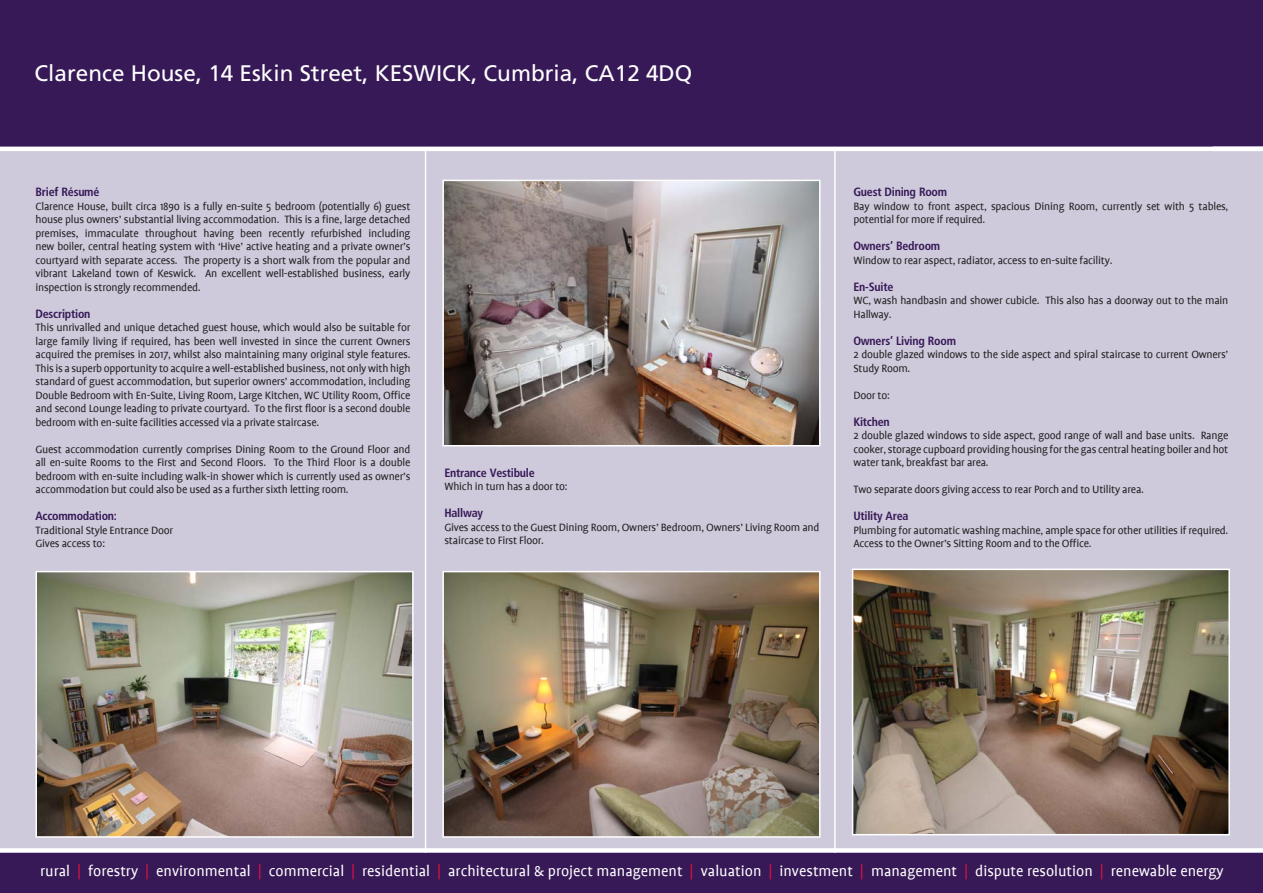
<style>
.page{position:relative;width:1263px;height:893px;background:#fff}
.page>*{position:absolute;margin:0;border:0;box-sizing:border-box;transform-origin:0 0}
.t1{font:22.5px "Frutiger";color:#fff}
.t2{font:16.5px "Profile";color:#fff}
.t3{font:12px/13.5px "Profile";letter-spacing:-.02em;color:#231f20}
.t4{font:700 condensed 12px "Frutiger";letter-spacing:-.02em;color:#371957}
.s1{color:#d7123e}
</style>
<div class="page">
<div style="left:0;top:147px;width:1263px;height:706px;background:#cec9db"></div>
<div style="left:0;top:0;width:1263px;height:149px;background:#371957"></div>
<div style="left:0;top:850px;width:1263px;height:43px;background:#371957"></div>
<hr style="left:425px;top:151px;width:1px;height:702px;background:#fff">
<hr style="left:834px;top:151px;width:2px;height:702px;background:#fff">
<div style="left:0;top:848px;width:1263px;height:5px;background:#fff"></div>
<hr style="left:0;top:147px;width:1263px;height:4px;background:#fff">
<img style="left:445px;top:574px;width:372px;height:261px">
<div style="left:442px;top:571px;width:378px;height:267px;border:2px solid #fff"></div>
<img style="left:855px;top:572px;width:372px;height:260px">
<div style="left:852px;top:569px;width:378px;height:266px;border:2px solid #fff"></div>
<img style="left:38px;top:574px;width:373px;height:261px">
<div style="left:35px;top:571px;width:379px;height:267px;border:2px solid #fff"></div>
<img style="left:445px;top:183px;width:372px;height:260px">
<div style="left:442px;top:180px;width:378px;height:266px;border:2px solid #fff"></div>
<h1 class="t1" style="left:35px;top:60px;width:659px">Clarence House, 14 Eskin Street, KESWICK, Cumbria, CA12 4DQ</h1>
<p class="t4" style="left:35px;top:185px;width:65px">Brief Résumé</p>
<p class="t3" style="left:35px;top:199px;width:376px;text-align:justify">Clarence House, built circa 1890 is a fully en-suite 5 bedroom (potentially 6) guest house plus owners’ substantial living accommodation. This is a fine, large detached premises, immaculate throughout having been recently refurbished including new boiler, central heating system with ‘Hive’ active heating and a private owner’s courtyard with separate access. The property is a short walk from the popular and vibrant Lakeland town of Keswick. An excellent well-established business, early inspection is strongly recommended.</p>
<p class="t4" style="left:35px;top:306px;width:56px">Description</p>
<p class="t3" style="left:35px;top:321px;width:376px;text-align:justify">This unrivalled and unique detached guest house, which would also be suitable for large family living if required, has been well invested in since the current Owners acquired the premises in 2017, whilst also maintaining many original style features.<br>This is a superb opportunity to acquire a well-established business, not only with high standard of guest accommodation, but superior owners’ accommodation, including Double Bedroom with En-Suite, Living Room, Large Kitchen, WC Utility Room, Office and second Lounge leading to private courtyard. To the first floor is a second double bedroom with en-suite facilities accessed via a private staircase.</p>
<p class="t3" style="left:35px;top:442px;width:376px;text-align:justify">Guest accommodation currently comprises Dining Room to the Ground Floor and all en-suite Rooms to the First and Second Floors. To the Third Floor is a double bedroom with en-suite including walk-in shower which is currently used as owner’s accommodation but could also be used as a further sixth letting room.</p>
<p class="t4" style="left:35px;top:509px;width:83px">Accommodation:</p>
<p class="t3" style="left:35px;top:523px;width:139px">Traditional Style Entrance Door<br>Gives access to:</p>
<p class="t4" style="left:444px;top:465px;width:92px">Entrance Vestibule</p>
<p class="t3" style="left:444px;top:480px;width:125px">Which in turn has a door to:</p>
<p class="t4" style="left:444px;top:506px;width:40px">Hallway</p>
<p class="t3" style="left:444px;top:520px;width:376px">Gives access to the Guest Dining Room, Owners’ Bedroom, Owners’ Living Room and staircase to First Floor.</p>
<p class="t4" style="left:853px;top:185px;width:95px">Guest Dining Room</p>
<p class="t3" style="left:853px;top:199px;width:376px">Bay window to front aspect, spacious Dining Room, currently set with 5 tables, potential for more if required.</p>
<p class="t4" style="left:853px;top:239px;width:88px">Owners’ Bedroom</p>
<p class="t3" style="left:853px;top:253px;width:261px">Window to rear aspect, radiator, access to en-suite facility.</p>
<p class="t4" style="left:853px;top:279px;width:41px">En-Suite</p>
<p class="t3" style="left:853px;top:294px;width:376px">WC, wash handbasin and shower cubicle. This also has a doorway out to the main<br>Hallway.</p>
<p class="t4" style="left:853px;top:333px;width:104px">Owners’ Living Room</p>
<p class="t3" style="left:853px;top:348px;width:376px">2 double glazed windows to the side aspect and spiral staircase to current Owners’<br>Study Room.</p>
<p class="t3" style="left:853px;top:388px;width:38px">Door to:</p>
<p class="t4" style="left:853px;top:414px;width:38px">Kitchen</p>
<p class="t3" style="left:853px;top:429px;width:376px;text-align:justify">2 double glazed windows to side aspect, good range of wall and base units. Range cooker, storage cupboard providing housing for the gas central heating boiler and hot water tank, breakfast bar area.</p>
<p class="t3" style="left:853px;top:483px;width:292px">Two separate doors giving access to rear Porch and to Utility area.</p>
<p class="t4" style="left:853px;top:509px;width:57px">Utility Area</p>
<p class="t3" style="left:853px;top:523px;width:376px">Plumbing for automatic washing machine, ample space for other utilities if required.<br>Access to the Owner’s Sitting Room and to the Office.</p>
<h2 class="t2" style="left:40px;top:863px;width:1185px">rural <span class="s1">|</span> forestry <span class="s1">|</span> environmental <span class="s1">|</span> commercial <span class="s1">|</span> residential <span class="s1">|</span> architectural &amp; project management <span class="s1">|</span> valuation <span class="s1">|</span> investment <span class="s1">|</span> management <span class="s1">|</span> dispute resolution <span class="s1">|</span> renewable energy</h2>
</div>
